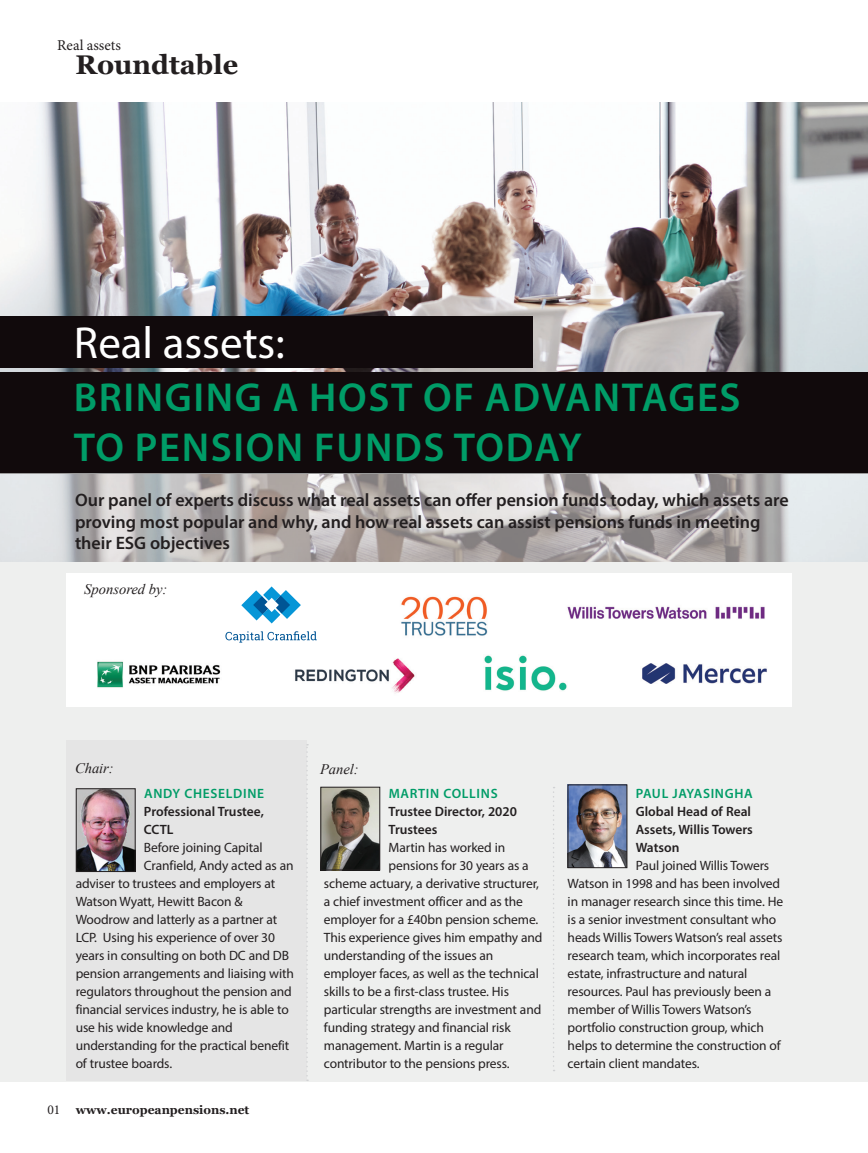
<style>
.page{position:relative;width:868px;height:1153px;background:#fff}
.page>*{position:absolute;margin:0;border:0;box-sizing:border-box;transform-origin:0 0}
.t1{font:45px "Myriad Pro";color:#fff}
.t2{font:600 40.5px/49.5px "Myriad Pro";letter-spacing:.04em;color:#009c67}
.t3{font:700 27px "Georgia";color:#231f20}
.t4{font:600 18px/21.6px "Myriad Pro";color:#231f20}
.t5{font:15px "Minion Pro";color:#231f20}
.t6{font:italic 14.55px "Times New Roman";color:#231f20}
.t7{font:13.5px/18px "Myriad Pro";letter-spacing:-.01em;color:#231f20}
.t8{font:600 13.5px/18px "Myriad Pro";color:#231f20}
.t9{font:600 13.5px "Myriad Pro";letter-spacing:.05em;color:#009c67}
.t10{font:700 12px "Georgia";color:#231f20}
.s1{font-family:"Minion Pro";font-weight:400;font-size:13.5px}
</style>
<div class="page">
<div style="left:0;top:103px;width:867px;height:978px;background:#eeefee"></div>
<div style="left:66px;top:740px;width:241px;height:340px;background:#e5e5e5"></div>
<div style="left:66px;top:573px;width:725px;height:133px;background:#fff"></div>
<svg style="left:553px;top:787px;width:1px;height:280px"></svg>
<svg style="left:306px;top:744px;width:2px;height:336px"></svg>
<img style="left:78px;top:790px;width:55px;height:79px">
<div style="left:76px;top:788px;width:59px;height:83px;border:1px solid #231f20"></div>
<img style="left:322px;top:788px;width:56px;height:80px">
<div style="left:320px;top:786px;width:60px;height:84px;border:1px solid #231f20"></div>
<img style="left:569px;top:786px;width:56px;height:79px">
<div style="left:567px;top:784px;width:60px;height:83px;border:1px solid #231f20"></div>
<img style="left:0;top:103px;width:867px;height:269px">
<div style="left:0;top:372px;width:867px;height:102px;background:#110a0c"></div>
<div style="left:0;top:316px;width:532px;height:52px;background:#110a0c"></div>
<svg style="left:241px;top:586px;width:60px;height:37px"></svg>
<svg style="left:225px;top:631px;width:92px;height:11px"></svg>
<img style="left:401px;top:596px;width:87px;height:40px">
<img style="left:97px;top:661px;width:124px;height:27px">
<img style="left:295px;top:658px;width:120px;height:35px">
<img style="left:484px;top:655px;width:83px;height:35px">
<img style="left:642px;top:663px;width:125px;height:20px">
<img style="left:567px;top:606px;width:198px;height:13px">
<img style="left:0;top:474px;width:867px;height:87px">
<hr style="left:0;top:473px;width:867px;height:1px;background:#999">
<p class="t5" style="left:57px;top:35px;width:65px">Real assets</p>
<h3 class="t3" style="left:76px;top:47px;width:164px">Roundtable</h3>
<h1 class="t1" style="left:74px;top:315px;width:212px">Real assets:</h1>
<h2 class="t2" style="left:74px;top:372px;width:668px">BRINGING A HOST OF ADVANTAGES<br>TO PENSION FUNDS TODAY</h2>
<h3 class="t4" style="left:75px;top:488px;width:715px">Our panel of experts discuss what real assets can offer pension funds today, which assets are proving most popular and why, and how real assets can assist pensions funds in meeting their ESG objectives</h3>
<p class="t6" style="left:84px;top:579px;width:85px">Sponsored by:</p>
<p class="t6" style="left:75px;top:758px;width:40px">Chair:</p>
<p class="t9" style="left:144px;top:784px;width:121px">ANDY CHESELDINE</p>
<p class="t8" style="left:144px;top:801px;width:121px">Professional Trustee,<br>CCTL</p>
<p class="t7" style="left:144px;top:838px;width:120px">Before joining Capital</p>
<p class="t7" style="left:144px;top:856px;width:151px">Cranfield, Andy acted as an</p>
<p class="t7" style="left:76px;top:874px;width:201px">adviser to trustees and employers at</p>
<p class="t7" style="left:76px;top:892px;width:168px">Watson Wyatt, Hewitt Bacon &amp;</p>
<p class="t7" style="left:76px;top:910px;width:203px">Woodrow and latterly as a partner at</p>
<p class="t7" style="left:76px;top:928px;width:201px">LCP. Using his experience of over 30</p>
<p class="t7" style="left:76px;top:946px;width:215px">years in consulting on both DC and DB</p>
<p class="t7" style="left:76px;top:964px;width:220px">pension arrangements and liaising with</p>
<p class="t7" style="left:76px;top:982px;width:218px">regulators throughout the pension and</p>
<p class="t7" style="left:76px;top:1000px;width:215px">financial services industry, he is able to</p>
<p class="t7" style="left:76px;top:1018px;width:159px">use his wide knowledge and</p>
<p class="t7" style="left:76px;top:1036px;width:215px">understanding for the practical benefit</p>
<p class="t7" style="left:76px;top:1054px;width:98px">of trustee boards.</p>
<p class="t10" style="left:47px;top:1102px;width:203px"><span class="s1">01</span> www.europeanpensions.net</p>
<p class="t6" style="left:320px;top:758px;width:40px">Panel:</p>
<p class="t9" style="left:389px;top:784px;width:110px">MARTIN COLLINS</p>
<p class="t8" style="left:388px;top:801px;width:130px">Trustee Director, 2020<br>Trustees</p>
<p class="t7" style="left:388px;top:838px;width:118px">Martin has worked in</p>
<p class="t7" style="left:388px;top:856px;width:142px">pensions for 30 years as a</p>
<p class="t7" style="left:324px;top:874px;width:216px">scheme actuary, a derivative structurer,</p>
<p class="t7" style="left:324px;top:892px;width:201px">a chief investment officer and as the</p>
<p class="t7" style="left:324px;top:910px;width:216px">employer for a £40bn pension scheme.</p>
<p class="t7" style="left:324px;top:928px;width:220px">This experience gives him empathy and</p>
<p class="t7" style="left:324px;top:946px;width:171px">understanding of the issues an</p>
<p class="t7" style="left:324px;top:964px;width:216px">employer faces, as well as the technical</p>
<p class="t7" style="left:324px;top:982px;width:187px">skills to be a first-class trustee. His</p>
<p class="t7" style="left:324px;top:1000px;width:219px">particular strengths are investment and</p>
<p class="t7" style="left:324px;top:1018px;width:188px">funding strategy and financial risk</p>
<p class="t7" style="left:324px;top:1036px;width:181px">management. Martin is a regular</p>
<p class="t7" style="left:324px;top:1054px;width:187px">contributor to the pensions press.</p>
<p class="t9" style="left:636px;top:784px;width:118px">PAUL JAYASINGHA</p>
<p class="t8" style="left:635px;top:801px;width:119px">Global Head of Real<br>Assets, Willis Towers<br>Watson</p>
<p class="t7" style="left:567px;top:855px;width:217px;text-indent:68px">Paul joined Willis Towers Watson in 1998 and has been involved in manager research since this time. He is a senior investment consultant who heads Willis Towers Watson’s real assets research team, which incorporates real estate, infrastructure and natural resources. Paul has previously been a member of Willis Towers Watson’s portfolio construction group, which helps to determine the construction of certain client mandates.</p>
</div>
